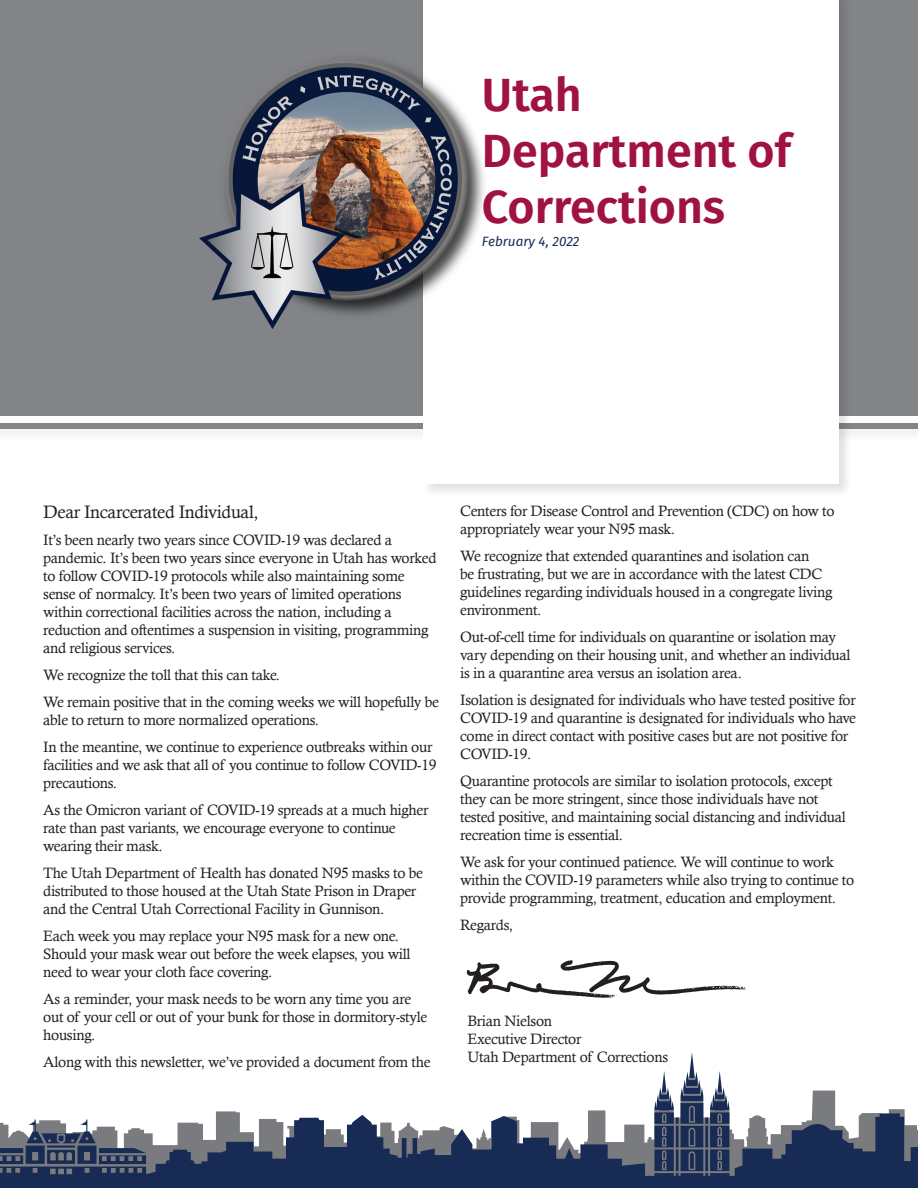
<style>
.page{position:relative;width:918px;height:1188px;background:#fff}
.page>*{position:absolute;margin:0;border:0;box-sizing:border-box;transform-origin:0 0}
.Paragraph_Style_2{font:600 46.5px/55.8px "Fira Sans";color:#a01144}
.t1{font:18px "Calisto";letter-spacing:-.02em;color:#231f20}
.t2{font:15px/18px "Calisto";letter-spacing:-.02em;color:#231f20}
.Paragraph_Style_2-2{font:italic 13.5px "Fira Sans";color:#192d57}
</style>
<div class="page">
<div style="left:0;top:420px;width:918px;height:23px;background:#f8f8f8"></div>
<div style="left:0;top:423px;width:918px;height:6px;background:#828488"></div>
<div style="left:0;top:0;width:918px;height:415px;background:#828488"></div>
<svg style="left:0;top:1052px;width:918px;height:136px"></svg>
<div style="left:421px;top:0;width:432px;height:497px;background:#231f20;opacity:.14"></div>
<div style="left:423px;top:0;width:416px;height:483px;background:#fff"></div>
<img style="left:200px;top:49px;width:284px;height:280px">
<img style="left:466px;top:960px;width:281px;height:38px">
<p class="Paragraph_Style_2" style="left:482px;top:65px;width:311px">Utah<br>Department of<br>Corrections</p>
<p class="Paragraph_Style_2-2" style="left:482px;top:231px;width:99px">February 4, 2022</p>
<p class="t1" style="left:43px;top:501px;width:217px">Dear Incarcerated Individual,</p>
<p class="t2" style="left:43px;top:530px;width:395px">It’s been nearly two years since COVID-19 was declared a pandemic. It’s been two years since everyone in Utah has worked to follow COVID-19 protocols while also maintaining some sense of normalcy. It’s been two years of limited operations within correctional facilities across the nation, including a reduction and oftentimes a suspension in visiting, programming and religious services.</p>
<p class="t2" style="left:43px;top:665px;width:238px">We recognize the toll that this can take.</p>
<p class="t2" style="left:43px;top:692px;width:397px">We remain positive that in the coming weeks we will hopefully be able to return to more normalized operations.</p>
<p class="t2" style="left:43px;top:737px;width:395px">In the meantine, we continue to experience outbreaks within our facilities and we ask that all of you continue to follow COVID-19 precautions.</p>
<p class="t2" style="left:43px;top:800px;width:387px">As the Omicron variant of COVID-19 spreads at a much higher rate than past variants, we encourage everyone to continue wearing their mask.</p>
<p class="t2" style="left:43px;top:863px;width:381px">The Utah Department of Health has donated N95 masks to be distributed to those housed at the Utah State Prison in Draper and the Central Utah Correctional Facility in Gunnison.</p>
<p class="t2" style="left:43px;top:926px;width:369px">Each week you may replace your N95 mask for a new one.<br>Should your mask wear out before the week elapses, you will need to wear your cloth face covering.</p>
<p class="t2" style="left:43px;top:989px;width:386px">As a reminder, your mask needs to be worn any time you are out of your cell or out of your bunk for those in dormitory-style housing.</p>
<p class="t2" style="left:43px;top:1052px;width:389px">Along with this newsletter, we’ve provided a document from the</p>
<p class="t2" style="left:460px;top:501px;width:376px">Centers for Disease Control and Prevention (CDC) on how to appropriately wear your N95 mask.</p>
<p class="t2" style="left:460px;top:546px;width:374px">We recognize that extended quarantines and isolation can<br>be frustrating, but we are in accordance with the latest CDC guidelines regarding individuals housed in a congregate living environment.</p>
<p class="t2" style="left:460px;top:627px;width:392px">Out-of-cell time for individuals on quarantine or isolation may vary depending on their housing unit, and whether an individual is in a quarantine area versus an isolation area.</p>
<p class="t2" style="left:460px;top:690px;width:397px">Isolation is designated for individuals who have tested positive for COVID-19 and quarantine is designated for individuals who have come in direct contact with positive cases but are not positive for COVID-19.</p>
<p class="t2" style="left:460px;top:771px;width:387px">Quarantine protocols are similar to isolation protocols, except they can be more stringent, since those individuals have not tested positive, and maintaining social distancing and individual recreation time is essential.</p>
<p class="t2" style="left:460px;top:852px;width:396px">We ask for your continued patience. We will continue to work within the COVID-19 parameters while also trying to continue to provide programming, treatment, education and employment.</p>
<p class="t2" style="left:460px;top:915px;width:54px">Regards,</p>
<p class="t2" style="left:468px;top:1012px;width:202px">Brian Nielson<br>Executive Director<br>Utah Department of Corrections</p>
</div>
